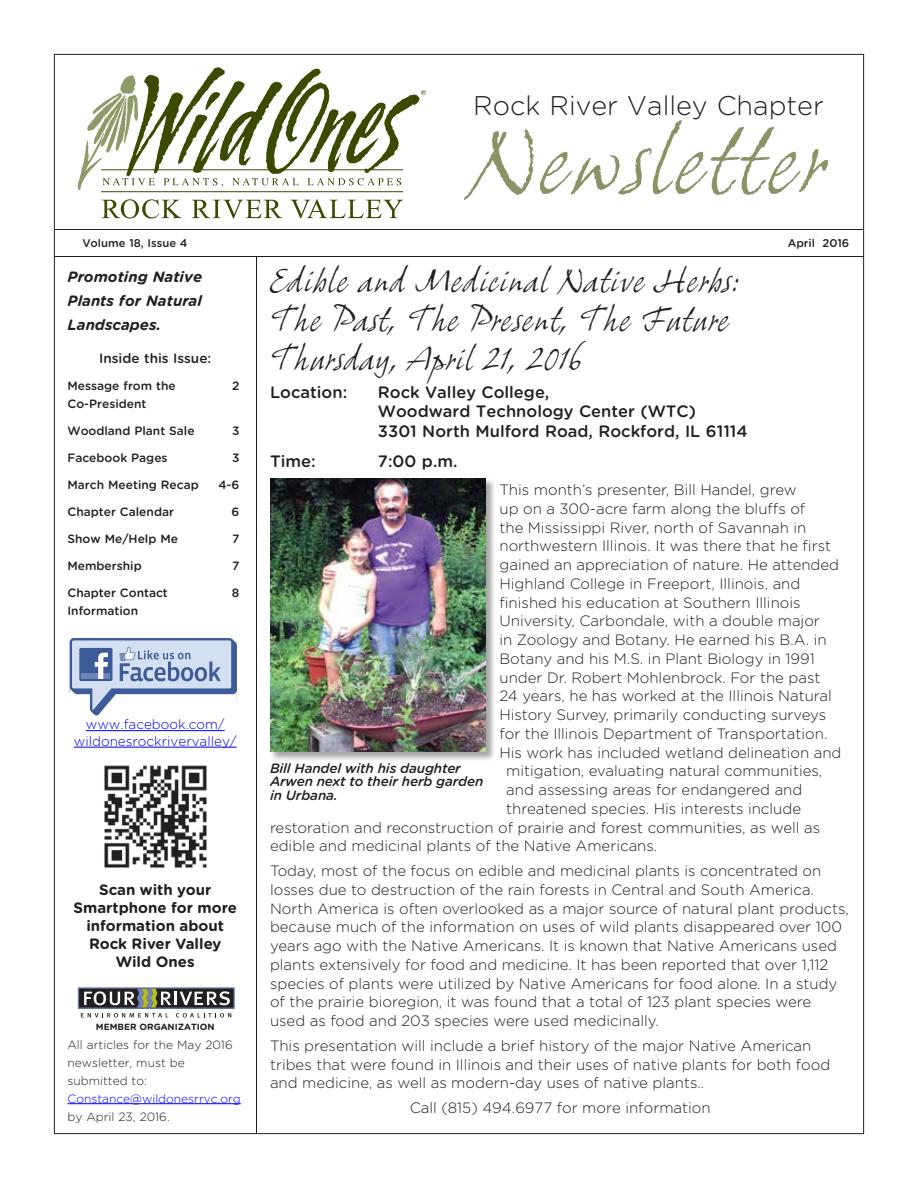
<style>
.page{position:relative;width:918px;height:1188px;background:#fff}
.page>*{position:absolute;margin:0;border:0;box-sizing:border-box;transform-origin:0 0}
.t1{font:italic 90px "Grimshaw Hand ITC";color:#899366}
.t2{font:italic 33px/39px "Grimshaw Hand ITC";color:#231f20}
.t3{font:300 27px "Gotham Rounded";color:#231f20}
.t4{font:500 16.5px/19.5px "Gotham Rounded";color:#231f20}
.t5{font:300 15px/18.8px "Gotham Rounded";color:#231f20}
.t6{font:700 15px/18px "Gotham Rounded";color:#231f20;text-align:center}
.t7{font:italic 700 15px/24px "Gotham Rounded";color:#231f20;text-align:justify}
.t8{font:italic 500 13.5px/13.5px "Gotham Rounded";letter-spacing:-.01em;color:#231f20}
.t9{font:300 13.5px/16.5px "Gotham Rounded";color:#0000fe;text-align:center}
.t10{font:500 13.5px "Gotham Rounded";color:#231f20}
.t11{font:500 12px "Gotham Rounded";color:#231f20}
.t12{font:300 12px/18px "Gotham Rounded";color:#231f20}
.t13{font:300 12px "Gotham Rounded";color:#0000fe}
.t14{font:500 11.25px "Gotham Rounded";color:#231f20}
.t15{font:700 9px "Gotham Rounded";color:#231f20}
</style>
<div class="page">
<hr style="left:101px;top:191px;width:302px;height:1px;background:#3a4b00">
<svg style="left:102px;top:199px;width:80px;height:20px"></svg>
<svg style="left:192px;top:200px;width:90px;height:19px"></svg>
<svg style="left:291px;top:199px;width:112px;height:20px"></svg>
<svg style="left:77px;top:67px;width:349px;height:123px"></svg>
<hr style="left:54px;top:229px;width:810px;height:1px;background:#231f20">
<hr style="left:54px;top:256px;width:810px;height:1px;background:#231f20">
<hr style="left:256px;top:256px;width:1px;height:878px;background:#231f20">
<hr style="left:68px;top:1103px;width:173px;height:1px;background:#0000fe">
<div style="left:78px;top:987px;width:157px;height:22px;border:1px solid #7082c0"></div>
<svg style="left:81px;top:989px;width:150px;height:29px"></svg>
<img style="left:104px;top:765px;width:103px;height:103px">
<div style="left:270px;top:478px;width:226px;height:283px;background:#231f20;opacity:.4"></div>
<img style="left:270px;top:478px;width:216px;height:274px">
<svg style="left:70px;top:638px;width:167px;height:78px"></svg>
<hr style="left:86px;top:730px;width:139px;height:1px;background:#0000fe">
<hr style="left:74px;top:747px;width:163px;height:1px;background:#0000fe">
<h3 class="t3" style="left:473px;top:87px;width:352px">Rock River Valley Chapter</h3>
<h1 class="t1" style="left:471px;top:106px;width:357px">Newsletter</h1>
<p class="t14" style="left:82px;top:235px;width:107px">Volume 18, Issue 4</p>
<p class="t14" style="left:788px;top:235px;width:63px">April 2016</p>
<p class="t7" style="left:68px;top:264px;width:136px">Promoting Native Plants for Natural Landscapes.</p>
<p class="t10" style="left:99px;top:349px;width:114px">Inside this Issue:</p>
<p class="t11" style="left:68px;top:377px;width:110px">Message from the</p>
<p class="t11" style="left:232px;top:377px;width:9px">2</p>
<p class="t11" style="left:68px;top:395px;width:80px">Co-President</p>
<p class="t11" style="left:68px;top:422px;width:129px">Woodland Plant Sale</p>
<p class="t11" style="left:232px;top:422px;width:9px">3</p>
<p class="t11" style="left:68px;top:449px;width:102px">Facebook Pages</p>
<p class="t11" style="left:232px;top:449px;width:9px">3</p>
<p class="t11" style="left:68px;top:476px;width:133px">March Meeting Recap</p>
<p class="t11" style="left:218px;top:476px;width:22px">4-6</p>
<p class="t11" style="left:68px;top:503px;width:108px">Chapter Calendar</p>
<p class="t11" style="left:232px;top:503px;width:9px">6</p>
<p class="t11" style="left:68px;top:530px;width:112px">Show Me/Help Me</p>
<p class="t11" style="left:232px;top:530px;width:9px">7</p>
<p class="t11" style="left:68px;top:557px;width:76px">Membership</p>
<p class="t11" style="left:232px;top:557px;width:9px">7</p>
<p class="t11" style="left:68px;top:584px;width:102px">Chapter Contact</p>
<p class="t11" style="left:232px;top:584px;width:9px">8</p>
<p class="t11" style="left:68px;top:602px;width:72px">Information</p>
<h2 class="t2" style="left:270px;top:260px;width:472px">Edible and Medicinal Native Herbs:<br>The Past, The Present, The Future<br>Thursday, April 21, 2016</h2>
<p class="t4" style="left:270px;top:381px;width:79px">Location:</p>
<p class="t4" style="left:378px;top:381px;width:371px">Rock Valley College,<br>Woodward Technology Center (WTC)<br>3301 North Mulford Road, Rockford, IL 61114</p>
<p class="t4" style="left:270px;top:451px;width:47px">Time:</p>
<p class="t4" style="left:378px;top:451px;width:81px">7:00 p.m.</p>
<p class="t5" style="left:500px;top:480px;width:299px">This month’s presenter, Bill Handel, grew</p>
<p class="t5" style="left:500px;top:498px;width:307px">up on a 300-acre farm along the bluffs of</p>
<p class="t5" style="left:500px;top:517px;width:308px">the Mississippi River, north of Savannah in</p>
<p class="t5" style="left:500px;top:536px;width:333px">northwestern Illinois. It was there that he first</p>
<p class="t5" style="left:500px;top:555px;width:341px">gained an appreciation of nature. He attended</p>
<p class="t5" style="left:500px;top:573px;width:302px">Highland College in Freeport, Illinois, and</p>
<p class="t5" style="left:500px;top:592px;width:303px">finished his education at Southern Illinois</p>
<p class="t5" style="left:500px;top:611px;width:322px">University, Carbondale, with a double major</p>
<p class="t5" style="left:500px;top:630px;width:329px">in Zoology and Botany. He earned his B.A. in</p>
<p class="t5" style="left:500px;top:648px;width:317px">Botany and his M.S. in Plant Biology in 1991</p>
<p class="t5" style="left:500px;top:667px;width:322px">under Dr. Robert Mohlenbrock. For the past</p>
<p class="t5" style="left:500px;top:686px;width:334px">24 years, he has worked at the Illinois Natural</p>
<p class="t5" style="left:500px;top:705px;width:328px">History Survey, primarily conducting surveys</p>
<p class="t5" style="left:500px;top:723px;width:330px">for the Illinois Department of Transportation.</p>
<p class="t5" style="left:500px;top:742px;width:343px">His work has included wetland delineation and</p>
<p class="t5" style="left:506px;top:761px;width:318px">mitigation, evaluating natural communities,</p>
<p class="t5" style="left:506px;top:780px;width:298px">and assessing areas for endangered and</p>
<p class="t5" style="left:506px;top:798px;width:296px">threatened species. His interests include</p>
<p class="t5" style="left:270px;top:817px;width:552px">restoration and reconstruction of prairie and forest communities, as well as</p>
<p class="t5" style="left:270px;top:836px;width:389px">edible and medicinal plants of the Native Americans.</p>
<p class="t5" style="left:270px;top:861px;width:581px">Today, most of the focus on edible and medicinal plants is concentrated on losses due to destruction of the rain forests in Central and South America.<br>North America is often overlooked as a major source of natural plant products, because much of the information on uses of wild plants disappeared over 100 years ago with the Native Americans. It is known that Native Americans used plants extensively for food and medicine. It has been reported that over 1,112 species of plants were utilized by Native Americans for food alone. In a study of the prairie bioregion, it was found that a total of 123 plant species were used as food and 203 species were used medicinally.</p>
<p class="t5" style="left:270px;top:1035px;width:562px">This presentation will include a brief history of the major Native American tribes that were found in Illinois and their uses of native plants for both food and medicine, as well as modern-day uses of native plants..</p>
<p class="t5" style="left:410px;top:1098px;width:302px">Call (815) 494.6977 for more information</p>
<p class="t9" style="left:74px;top:716px;width:164px">www.facebook.com/ wildonesrockrivervalley/</p>
<p class="t8" style="left:270px;top:761px;width:215px">Bill Handel with his daughter<br>Arwen next to their herb garden in Urbana.</p>
<p class="t6" style="left:74px;top:880px;width:165px">Scan with your<br>Smartphone for more information about<br>Rock River Valley<br>Wild Ones</p>
<p class="t15" style="left:96px;top:1020px;width:120px">MEMBER ORGANIZATION</p>
<p class="t12" style="left:68px;top:1035px;width:167px">All articles for the May 2016 newsletter, must be submitted to:</p>
<p class="t13" style="left:68px;top:1090px;width:175px">Constance@wildonesrrvc.org</p>
<p class="t12" style="left:68px;top:1107px;width:104px">by April 23, 2016.</p>
</div>
